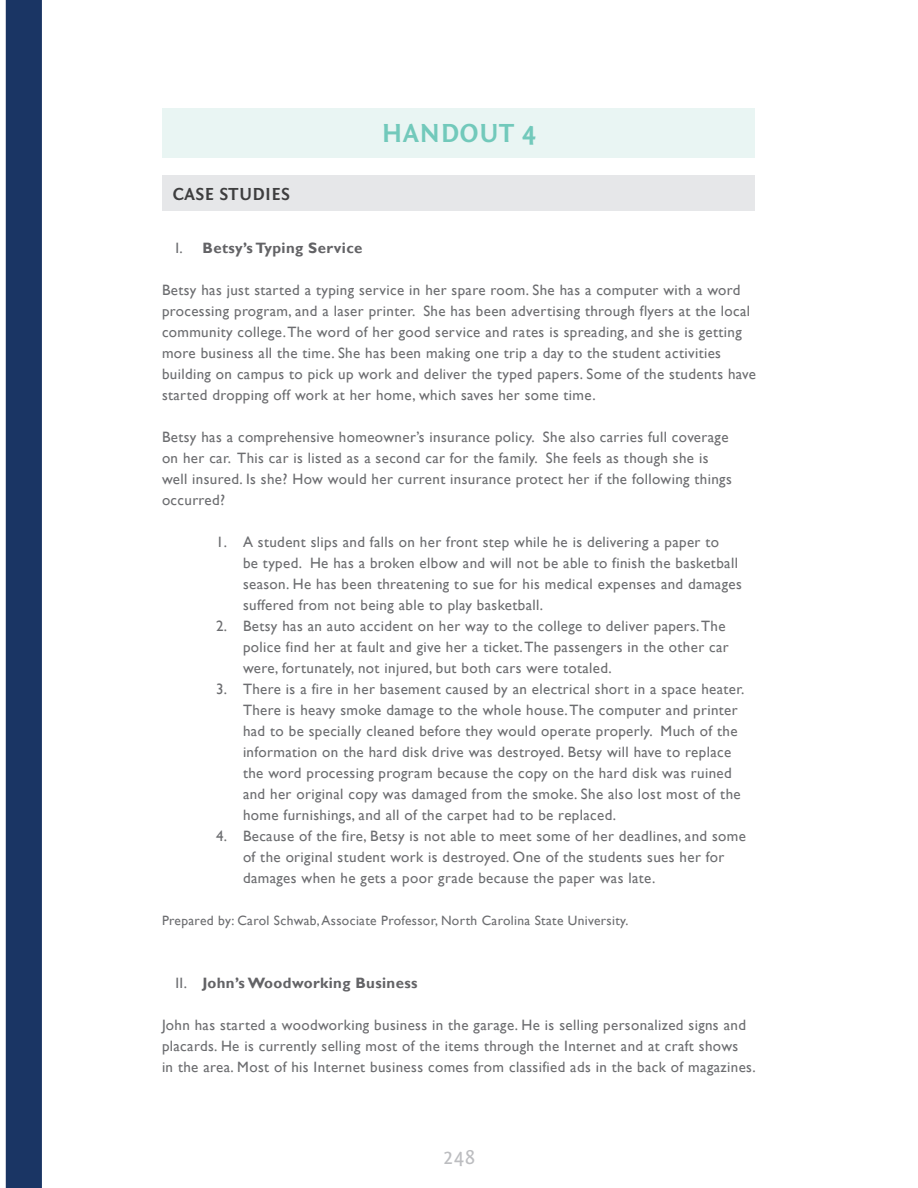
<style>
.page{position:relative;width:918px;height:1188px;background:#fff}
.page>*{position:absolute;margin:0;border:0;box-sizing:border-box;transform-origin:0 0}
.heading_3{font:700 27px "Fontin Sans";letter-spacing:.025em;color:#72c9bb}
.t1{font:21px "Fontin Sans";color:#bcbdc0}
.heading_4{font:700 18px "Fontin Sans";letter-spacing:.025em;color:#3e3e3f}
.level_2_-_numbers{font:15px/21px "Gill Sans";letter-spacing:.025em;color:#6c6d70}
.level_1_-_roman{font:700 15px "Gill Sans";letter-spacing:.025em;color:#636366}
.t2{font:13.5px "Gill Sans";letter-spacing:.025em;color:#6c6d70}
.s1{font-weight:400;color:#6c6d70}
</style>
<div class="page">
<img style="left:5px;top:0;width:750px;height:1188px">
<div style="left:162px;top:176px;width:592px;height:35px;background:#e6e7e9"></div>
<div style="left:162px;top:108px;width:592px;height:50px;background:#e9f5f3"></div>
<p class="heading_4" style="left:173px;top:185px;width:119px">CASE STUDIES</p>
<p class="heading_3" style="left:382px;top:118px;width:156px">HANDOUT 4</p>
<p class="level_1_-_roman" style="left:176px;top:239px;width:189px"><span class="s1">I.</span> Betsy’s Typing Service</p>
<p class="level_2_-_numbers" style="left:162px;top:280px;width:595px">Betsy has just started a typing service in her spare room. She has a computer with a word processing program, and a laser printer. She has been advertising through flyers at the local community college. The word of her good service and rates is spreading, and she is getting more business all the time. She has been making one trip a day to the student activities building on campus to pick up work and deliver the typed papers. Some of the students have started dropping off work at her home, which saves her some time.</p>
<p class="level_2_-_numbers" style="left:162px;top:427px;width:571px">Betsy has a comprehensive homeowner’s insurance policy. She also carries full coverage on her car. This car is listed as a second car for the family. She feels as though she is well insured. Is she? How would her current insurance protect her if the following things occurred?</p>
<p class="level_2_-_numbers" style="left:243px;top:532px;width:500px;text-indent:-27px">1. A student slips and falls on her front step while he is delivering a paper to<br>be typed. He has a broken elbow and will not be able to finish the basketball season. He has been threatening to sue for his medical expenses and damages suffered from not being able to play basketball.</p>
<p class="level_2_-_numbers" style="left:243px;top:616px;width:487px;text-indent:-27px">2. Betsy has an auto accident on her way to the college to deliver papers. The police find her at fault and give her a ticket. The passengers in the other car were, fortunately, not injured, but both cars were totaled.</p>
<p class="level_2_-_numbers" style="left:243px;top:679px;width:503px;text-indent:-27px">3. There is a fire in her basement caused by an electrical short in a space heater.<br>There is heavy smoke damage to the whole house. The computer and printer had to be specially cleaned before they would operate properly. Much of the information on the hard disk drive was destroyed. Betsy will have to replace the word processing program because the copy on the hard disk was ruined and her original copy was damaged from the smoke. She also lost most of the home furnishings, and all of the carpet had to be replaced.</p>
<p class="level_2_-_numbers" style="left:243px;top:826px;width:505px;text-indent:-27px">4. Because of the fire, Betsy is not able to meet some of her deadlines, and some of the original student work is destroyed. One of the students sues her for damages when he gets a poor grade because the paper was late.</p>
<p class="t2" style="left:162px;top:913px;width:468px">Prepared by: Carol Schwab, Associate Professor, North Carolina State University.</p>
<p class="level_1_-_roman" style="left:176px;top:974px;width:244px"><span class="s1">II.</span> John’s Woodworking Business</p>
<p class="level_2_-_numbers" style="left:162px;top:1015px;width:595px">John has started a woodworking business in the garage. He is selling personalized signs and placards. He is currently selling most of the items through the Internet and at craft shows<br>in the area. Most of his Internet business comes from classified ads in the back of magazines.</p>
<h2 class="t1" style="left:443px;top:1145px;width:34px">248</h2>
</div>
